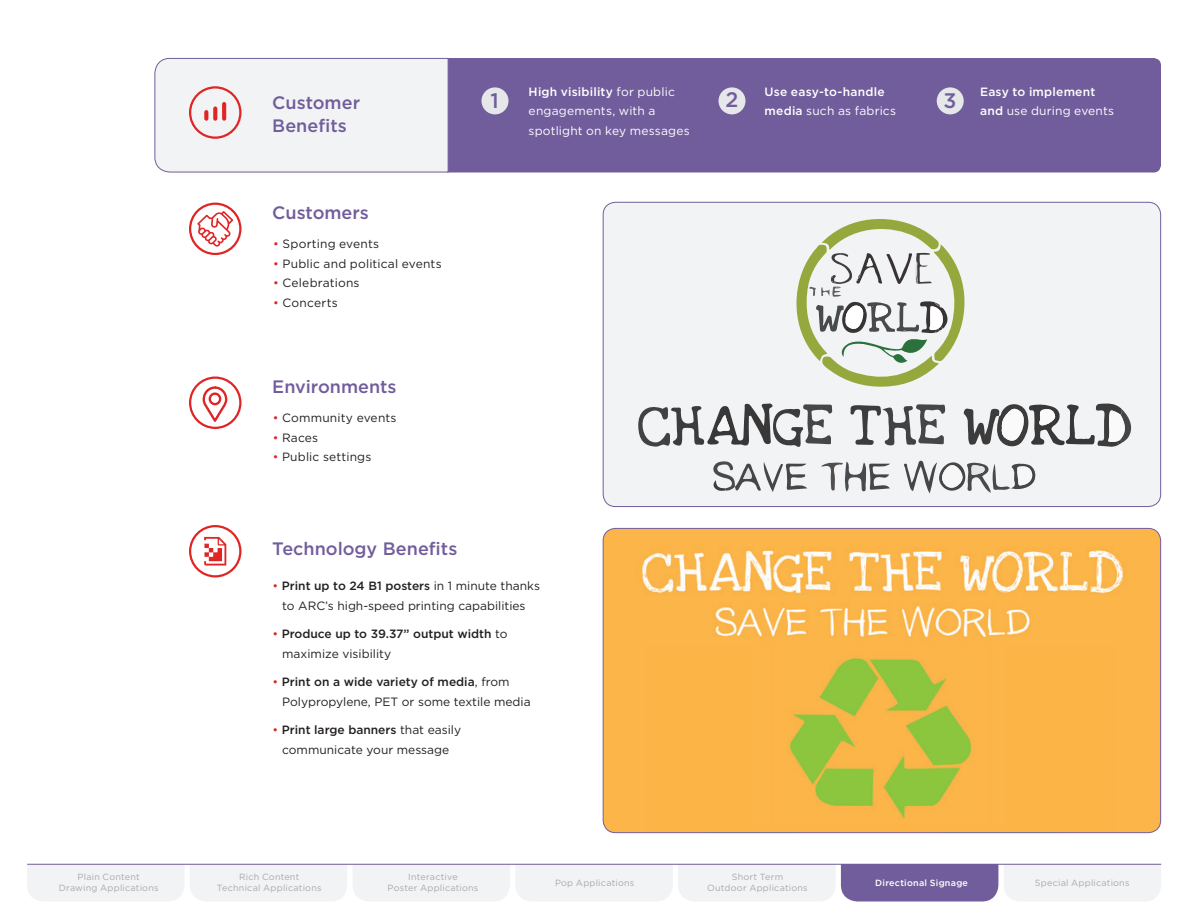
<style>
.page{position:relative;width:1188px;height:918px;background:#fff}
.page>*{position:absolute;margin:0;border:0;box-sizing:border-box;transform-origin:0 0}
.t1{font:500 21px "Gotham";color:#715d9c}
.t2{font:500 18px/22.5px "Gotham";color:#715d9c}
.Body_text_-_Blue{font:12px/19.5px "Gotham";color:#231f20;text-align:center}
.Body_text_-_Blue-2{font:500 12px/19.5px "Gotham";letter-spacing:.015em;color:#fff}
.Body_text_-_Blue-3{font:12px/19.5px "Gotham";letter-spacing:.015em;color:#fff}
.Body_text_-_Blue-4{font:500 12px/19.5px "Gotham";color:#231f20}
.Body_text_-_Blue-5{font:12px "Gotham";letter-spacing:.02em;color:#231f20}
.t3{font:9px/10.5px "Gotham";letter-spacing:.025em;color:#a8a9ad;text-align:center}
.t4{font:500 9px "Gotham";letter-spacing:.025em;color:#fff}
.s1{font-weight:500}
.s2{font-weight:400}
.s3{color:#e02525}
.s4{font-weight:400;color:#e02525}
</style>
<div class="page">
<div style="left:1004px;top:865px;width:157px;height:36px;background:#f2f3f4"></div>
<svg style="left:202px;top:386px;width:26px;height:37px"></svg>
<div style="left:27px;top:865px;width:320px;height:36px;background:#f2f3f4"></div>
<svg style="left:353px;top:865px;width:645px;height:37px"></svg>
<div style="left:449px;top:58px;width:712px;height:114px;background:#715d9c"></div>
<div style="left:154px;top:58px;width:295px;height:115px;background:#f2f3f4"></div>
<div style="left:603px;top:202px;width:558px;height:305px;background:#f2f3f4;border-radius:12px"></div>
<img style="left:603px;top:528px;width:558px;height:305px">
<div style="left:189px;top:376px;width:53px;height:53px;border:2px solid #e02525;border-radius:50%"></div>
<div style="left:189px;top:203px;width:53px;height:52px;border:2px solid #e02525;border-radius:50%"></div>
<svg style="left:197px;top:211px;width:36px;height:36px"></svg>
<div style="left:189px;top:525px;width:53px;height:53px;border:2px solid #e02525;border-radius:50%"></div>
<svg style="left:204px;top:537px;width:22px;height:29px"></svg>
<div style="left:189px;top:86px;width:53px;height:53px;border:2px solid #e02525;border-radius:50%"></div>
<svg style="left:222px;top:102px;width:4px;height:19px"></svg>
<svg style="left:213px;top:106px;width:4px;height:15px"></svg>
<svg style="left:204px;top:110px;width:4px;height:11px"></svg>
<div style="left:482px;top:87px;width:26px;height:27px;background:#e6e7e9;border-radius:50%"></div>
<div style="left:937px;top:87px;width:27px;height:27px;background:#e6e7e9;border-radius:50%"></div>
<div style="left:718px;top:87px;width:28px;height:27px;background:#e6e7e9;border-radius:50%"></div>
<hr style="left:27px;top:864px;width:1134px;height:1px;background:#715d9c">
<svg style="left:850px;top:404px;width:96px;height:42px"></svg>
<svg style="left:821px;top:462px;width:69px;height:30px"></svg>
<svg style="left:638px;top:403px;width:195px;height:44px"></svg>
<svg style="left:963px;top:403px;width:169px;height:44px"></svg>
<svg style="left:904px;top:461px;width:132px;height:32px"></svg>
<div style="left:942px;top:465px;width:21px;height:23px;background:#f7f7f8;border-radius:10px"></div>
<svg style="left:713px;top:461px;width:94px;height:31px"></svg>
<svg style="left:796px;top:219px;width:169px;height:168px"></svg>
<div style="left:646px;top:646px;width:472px;height:186px;background:#fcb447"></div>
<img style="left:789px;top:658px;width:183px;height:161px">
<p class="Body_text_-_Blue-3" style="left:529px;top:82px;width:163px"><span class="s1">High visibility</span> for public engagements, with a spotlight on key messages</p>
<p class="t2" style="left:272px;top:91px;width:89px">Customer<br>Benefits</p>
<p class="t1" style="left:491px;top:87px;width:10px">1</p>
<p class="t1" style="left:725px;top:86px;width:14px">2</p>
<p class="t1" style="left:944px;top:87px;width:14px">3</p>
<p class="Body_text_-_Blue-2" style="left:980px;top:82px;width:136px">Easy to implement and <span class="s2">use during events</span></p>
<p class="Body_text_-_Blue-2" style="left:765px;top:82px;width:133px">Use easy-to-handle media <span class="s2">such as fabrics</span></p>
<p class="t2" style="left:272px;top:201px;width:98px">Customers</p>
<p class="Body_text_-_Blue" style="left:273px;top:234px;width:107px"><span class="s3">•</span> Sporting events</p>
<p class="Body_text_-_Blue" style="left:273px;top:253px;width:170px"><span class="s3">•</span> Public and political events</p>
<p class="Body_text_-_Blue" style="left:273px;top:273px;width:88px"><span class="s3">•</span> Celebrations</p>
<p class="Body_text_-_Blue-5" style="left:273px;top:295px;width:66px"><span class="s3">•</span> Concerts</p>
<p class="t2" style="left:272px;top:375px;width:126px">Environments</p>
<p class="Body_text_-_Blue-5" style="left:273px;top:410px;width:125px"><span class="s3">•</span> Community events</p>
<p class="Body_text_-_Blue" style="left:273px;top:427px;width:47px"><span class="s3">•</span> Races</p>
<p class="Body_text_-_Blue" style="left:273px;top:447px;width:100px"><span class="s3">•</span> Public settings</p>
<p class="t2" style="left:272px;top:537px;width:187px">Technology Benefits</p>
<p class="Body_text_-_Blue" style="left:272px;top:576px;width:269px"><span class="s3">•</span> <span class="s1">Print up to 24 B1 posters</span> in 1 minute thanks to ARC’s high-speed printing capabilities</p>
<p class="Body_text_-_Blue-4" style="left:282px;top:624px;width:227px;text-indent:-10px"><span class="s4">•</span> Produce up to 39.37” output width <span class="s2">to maximize visibility</span></p>
<p class="Body_text_-_Blue" style="left:282px;top:672px;width:250px;text-align:left;text-indent:-10px"><span class="s3">•</span> <span class="s1">Print on a wide variety of media</span>, from<br>Polypropylene, PET or some textile media</p>
<p class="Body_text_-_Blue" style="left:272px;top:720px;width:190px"><span class="s3">•</span> <span class="s1">Print large banners</span> that easily communicate your message</p>
<p class="t3" style="left:59px;top:872px;width:101px">Plain Content<br>Drawing Applications</p>
<p class="t4" style="left:875px;top:877px;width:94px">Directional Signage</p>
<p class="t3" style="left:217px;top:872px;width:106px">Rich Content<br>Technical Applications</p>
<p class="t3" style="left:707px;top:872px;width:102px">Short Term<br>Outdoor Applications</p>
<p class="t3" style="left:388px;top:872px;width:92px">Interactive<br>Poster Applications</p>
<p class="t3" style="left:555px;top:878px;width:81px">Pop Applications</p>
<p class="t3" style="left:1035px;top:878px;width:96px">Special Applications</p>
</div>
